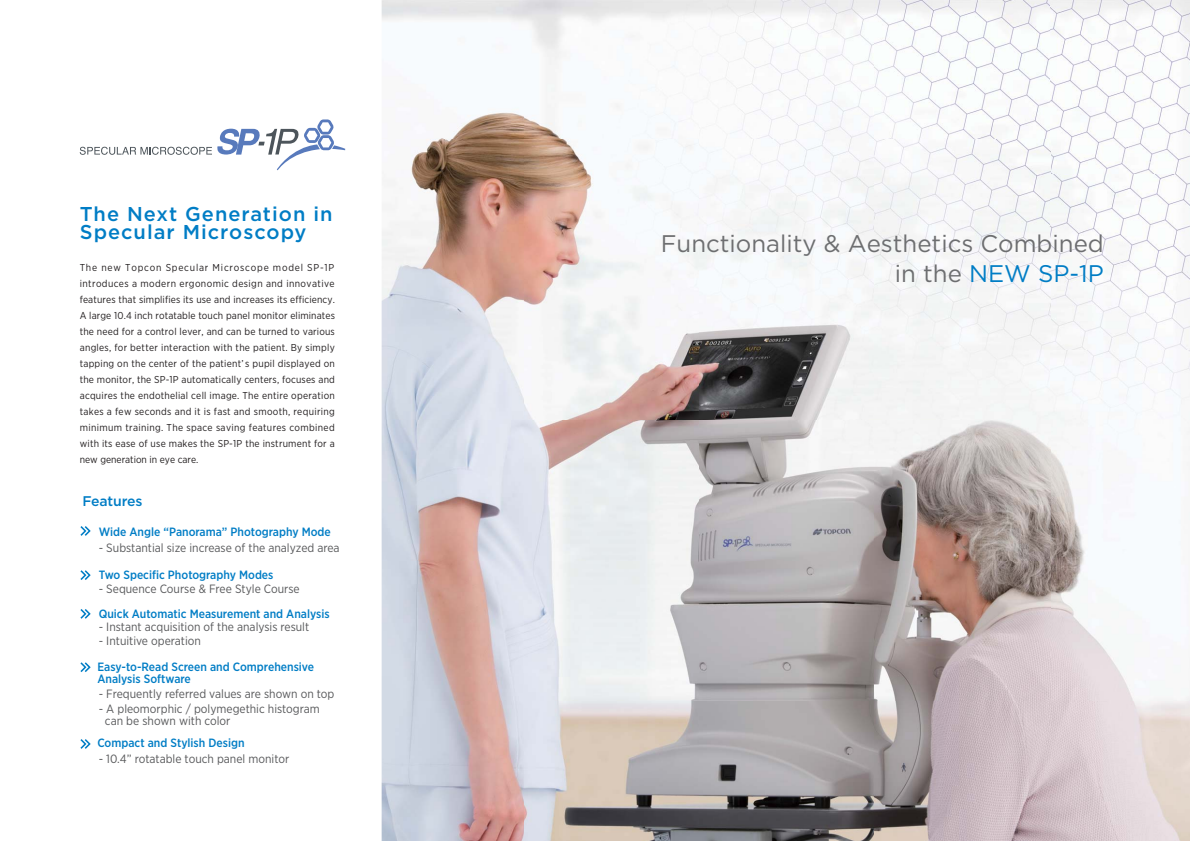
<style>
.page{position:relative;width:1190px;height:841px;background:#fff}
.page>*{position:absolute;margin:0;border:0;box-sizing:border-box;transform-origin:0 0}
.t1{font:24px/30px "Gotham";color:#6d6e70;text-align:right}
.t2{font:500 20px/18px "Gotham";letter-spacing:.05em;color:#007dc5}
.t3{font:500 14px "Gotham";letter-spacing:-.01em;color:#007dc5}
.t4{font:500 12px/25.3px "Gotham Narrow";color:#007dc5}
.t5{font:12px/12px "Gotham Narrow";color:#58595b}
.t6{font:10px/16px "Gotham Narrow";letter-spacing:.02em;color:#231f20;text-align:justify}
.s1{font-weight:400;color:#58595b}
.s2{color:#007dc5}
</style>
<div class="page">
<img style="left:381px;top:0;width:808px;height:840px">
<svg style="left:80px;top:526px;width:11px;height:9px"></svg>
<svg style="left:80px;top:570px;width:11px;height:10px"></svg>
<svg style="left:80px;top:609px;width:11px;height:9px"></svg>
<svg style="left:80px;top:662px;width:11px;height:10px"></svg>
<svg style="left:80px;top:739px;width:11px;height:9px"></svg>
<svg style="left:80px;top:119px;width:265px;height:51px"></svg>
<p class="t2" style="left:80px;top:207px;width:254px">The Next Generation in<br>Specular Microscopy</p>
<p class="t6" style="left:80px;top:260px;width:257px">The new Topcon Specular Microscope model SP-1P introduces a modern ergonomic design and innovative features that simplifies its use and increases its efficiency.<br>A large 10.4 inch rotatable touch panel monitor eliminates the need for a control lever, and can be turned to various angles, for better interaction with the patient. By simply tapping on the center of the patient’ s pupil displayed on the monitor, the SP-1P automatically centers, focuses and acquires the endothelial cell image. The entire operation takes a few seconds and it is fast and smooth, requiring minimum training. The space saving features combined with its ease of use makes the SP-1P the instrument for a new generation in eye care.</p>
<p class="t3" style="left:82px;top:495px;width:62px">Features</p>
<p class="t4" style="left:99px;top:518px;width:233px">Wide Angle “Panorama” Photography Mode</p>
<p class="t5" style="left:99px;top:542px;width:242px">- Substantial size increase of the analyzed area</p>
<p class="t4" style="left:99px;top:562px;width:176px">Two Specific Photography Modes</p>
<p class="t4" style="left:99px;top:576px;width:232px"><span class="s1">- Sequence Course &amp; Free Style Course<br></span>Quick Automatic Measurement and Analysis</p>
<p class="t5" style="left:99px;top:622px;width:212px">- Instant acquisition of the analysis result</p>
<p class="t4" style="left:97px;top:628px;width:218px;line-height:25.7px"><span class="s1">- Intuitive operation<br></span>Easy-to-Read Screen and Comprehensive</p>
<p class="t4" style="left:97px;top:666px;width:95px">Analysis Software</p>
<p class="t5" style="left:99px;top:689px;width:237px">- Frequently referred values are shown on top</p>
<p class="t5" style="left:105px;top:703px;width:216px;text-indent:-6px">- A pleomorphic / polymegethic histogram can be shown with color</p>
<p class="t4" style="left:97px;top:730px;width:149px">Compact and Stylish Design</p>
<p class="t5" style="left:99px;top:753px;width:192px">- 10.4” rotatable touch panel monitor</p>
<p class="t1" style="left:660px;top:230px;width:444px">Functionality &amp; Aesthetics Combined in the <span class="s2">NEW SP-1P</span></p>
</div>
